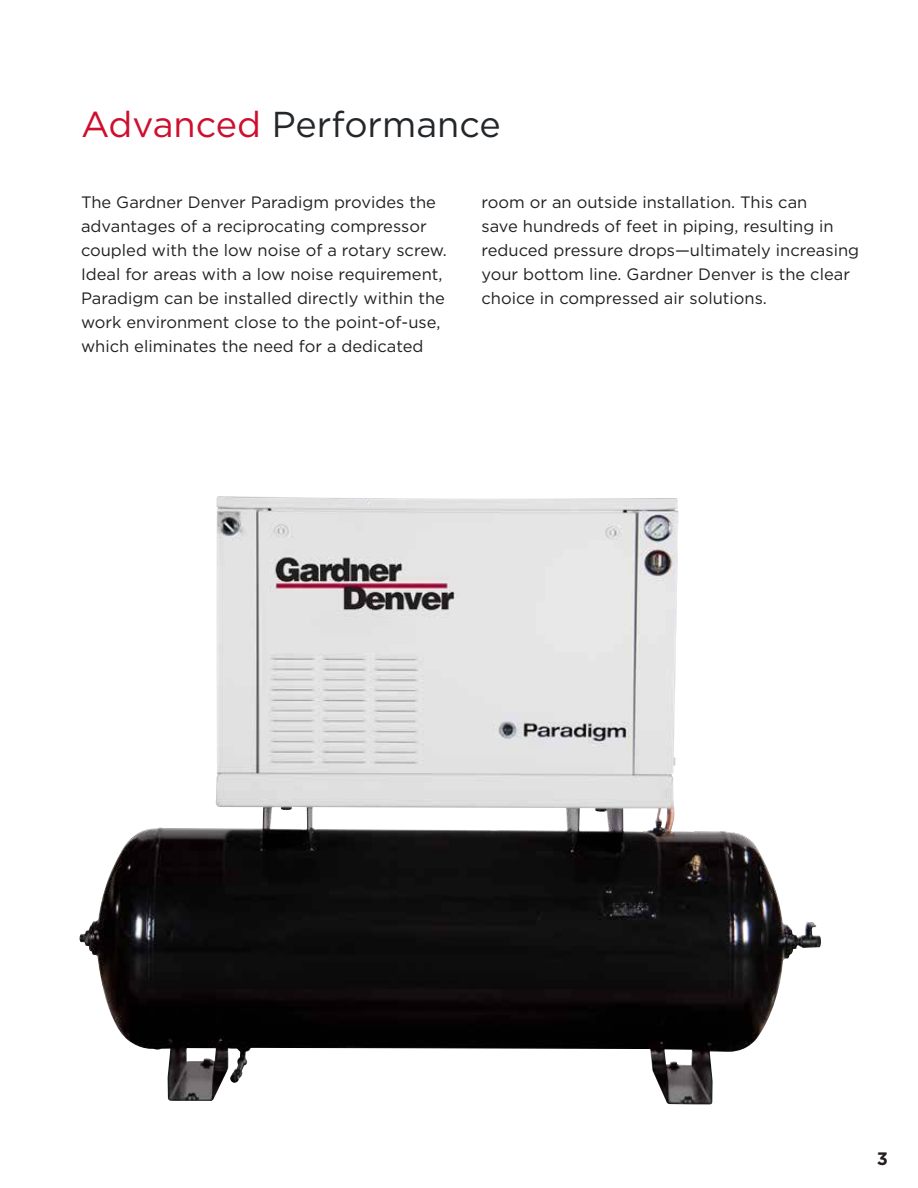
<style>
.page{position:relative;width:918px;height:1188px;background:#fff}
.page>*{position:absolute;margin:0;border:0;box-sizing:border-box;transform-origin:0 0}
.t1{font:36px "Gotham";color:#24272a}
.t2{font:700 18px "Gotham";color:#231f20}
.t3{font:16.5px/24px "Gotham";color:#231f20}
.s1{color:#ce0e2d}
</style>
<div class="page">
<img style="left:80px;top:496px;width:741px;height:608px">
<h1 class="t1" style="left:81px;top:101px;width:421px"><span class="s1">Advanced</span> Performance</h1>
<p class="t3" style="left:81px;top:190px;width:367px">The Gardner Denver Paradigm provides the advantages of a reciprocating compressor coupled with the low noise of a rotary screw.<br>Ideal for areas with a low noise requirement, Paradigm can be installed directly within the work environment close to the point-of-use, which eliminates the need for a dedicated</p>
<p class="t3" style="left:482px;top:190px;width:379px">room or an outside installation. This can<br>save hundreds of feet in piping, resulting in reduced pressure drops—ultimately increasing your bottom line. Gardner Denver is the clear choice in compressed air solutions.</p>
<p class="t2" style="left:877px;top:1147px;width:13px">3</p>
</div>
